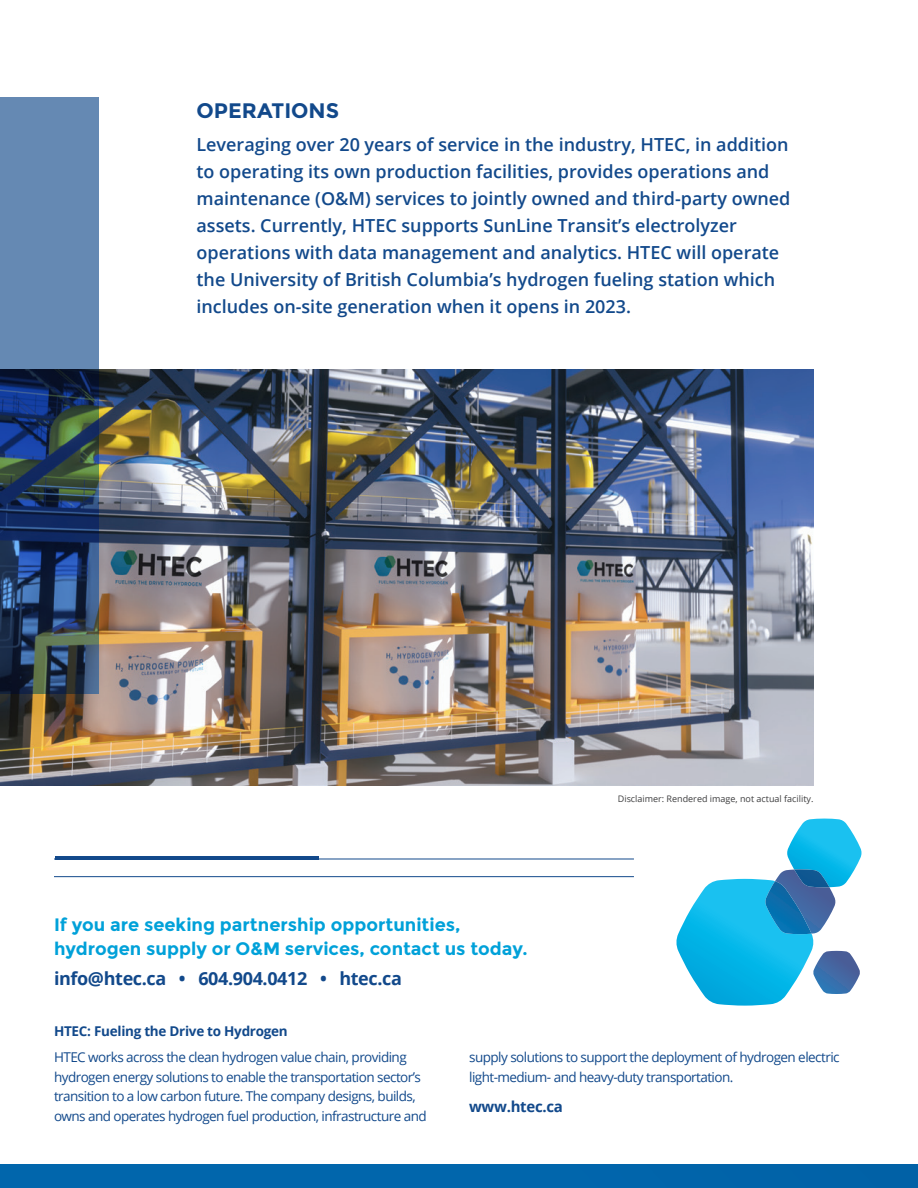
<style>
.page{position:relative;width:918px;height:1188px;background:#fff}
.page>*{position:absolute;margin:0;border:0;box-sizing:border-box;transform-origin:0 0}
.t1{font:700 21px "Montserrat";color:#12498b}
.t2{font:600 18px/27px "Open Sans";color:#12498b}
.t3{font:700 18px/24px "Montserrat";color:#00a1d9}
.t4{font:700 18px "Open Sans";letter-spacing:-.02em;color:#12498b}
.t5{font:700 15px "Open Sans";letter-spacing:-.02em;color:#12498b}
.t6{font:13.5px/19.5px "Open Sans";letter-spacing:-.04em;color:#12498b}
.t7{font:700 13.5px "Open Sans";letter-spacing:-.02em;color:#12498b}
.t8{font:9px "Open Sans";color:#3e3e3f}
</style>
<div class="page">
<div style="left:1px;top:1164px;width:917px;height:24px;background:#0166ac"></div>
<svg style="left:676px;top:819px;width:186px;height:187px"></svg>
<hr style="left:54px;top:859px;width:580px;height:1px;background:#12498b">
<hr style="left:54px;top:876px;width:580px;height:1px;background:#12498b">
<hr style="left:55px;top:856px;width:263px;height:3px;background:#12498b">
<img style="left:0;top:369px;width:813px;height:417px">
<svg style="left:0;top:97px;width:99px;height:596px;background:#426085"></svg>
<p class="t1" style="left:196px;top:98px;width:144px">OPERATIONS</p>
<p class="t2" style="left:196px;top:131px;width:595px">Leveraging over 20 years of service in the industry, HTEC, in addition to operating its own production facilities, provides operations and maintenance (O&amp;M) services to jointly owned and third-party owned assets. Currently, HTEC supports SunLine Transit’s electrolyzer operations with data management and analytics. HTEC will operate the University of British Columbia’s hydrogen fueling station which includes on-site generation when it opens in 2023.</p>
<p class="t8" style="left:618px;top:792px;width:197px">Disclaimer: Rendered image, not actual facility.</p>
<p class="t3" style="left:54px;top:912px;width:475px">If you are seeking partnership opportunities, hydrogen supply or O&amp;M services, contact us today.</p>
<p class="t4" style="left:54px;top:966px;width:350px">info@htec.ca • 604.904.0412 • htec.ca</p>
<p class="t7" style="left:54px;top:1022px;width:235px">HTEC: Fueling the Drive to Hydrogen</p>
<p class="t6" style="left:54px;top:1047px;width:374px">HTEC works across the clean hydrogen value chain, providing hydrogen energy solutions to enable the transportation sector’s transition to a low carbon future. The company designs, builds, owns and operates hydrogen fuel production, infrastructure and</p>
<p class="t6" style="left:469px;top:1047px;width:372px">supply solutions to support the deployment of hydrogen electric light-medium- and heavy-duty transportation.</p>
<p class="t5" style="left:469px;top:1096px;width:95px">www.htec.ca</p>
</div>
